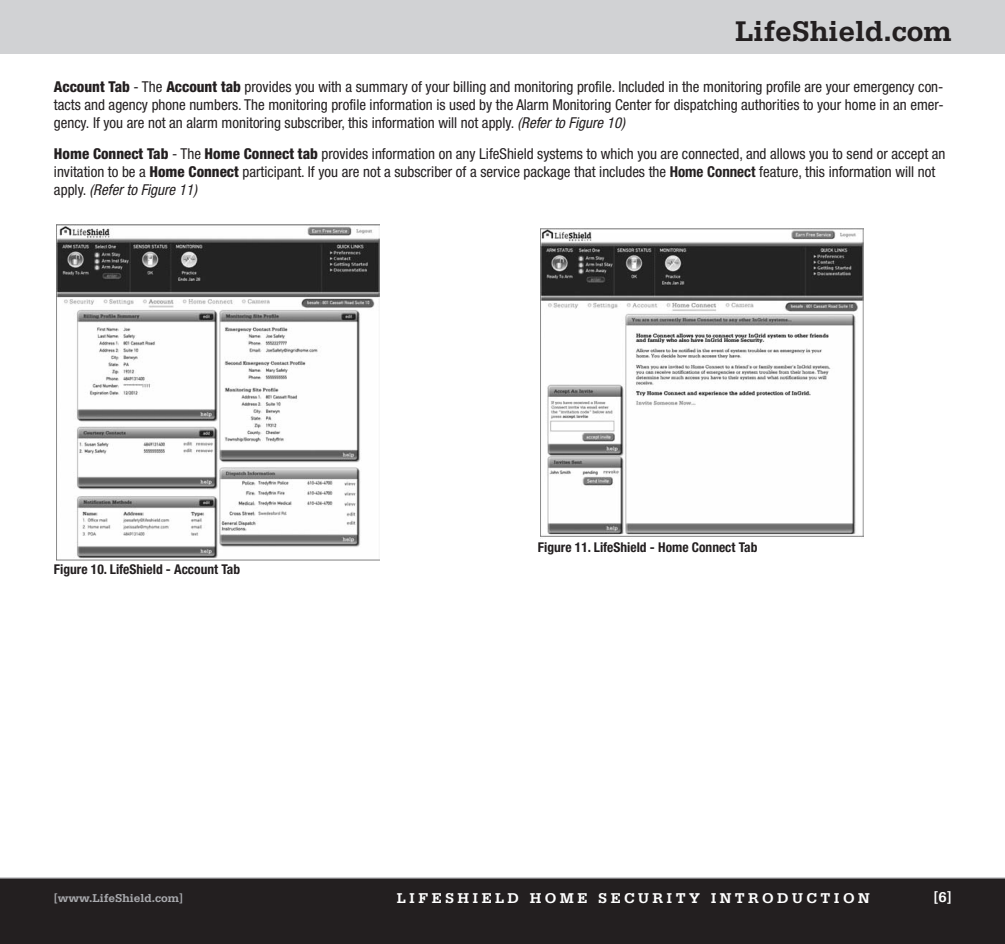
<style>
.page{position:relative;width:1005px;height:944px;background:#fff}
.page>*{position:absolute;margin:0;border:0;box-sizing:border-box;transform-origin:0 0}
.t1{font:700 30px "Serifa";color:#231f20}
.t2{font:condensed 15px/18px "Helvetica Neue";color:#231f20;text-align:justify}
.t3{font:700 15px "Serifa";letter-spacing:.22em;color:#fff}
.t4{font:700 condensed 13.5px "Helvetica Neue";color:#231f20}
.t5{font:700 12px "Serifa";color:#a8a9ad}
.s1{font-weight:800}
.s2{font-style:italic}
.s3{font-weight:700}
</style>
<div class="page">
<div style="left:0;top:0;width:1005px;height:54px;background:#d1d2d4"></div>
<div style="left:0;top:877px;width:1005px;height:67px;background:#231f20"></div>
<hr style="left:0;top:877px;width:1005px;height:1px;background:#d1d2d4">
<img style="left:57px;top:224px;width:323px;height:336px">
<img style="left:540px;top:228px;width:323px;height:309px">
<h1 class="t1" style="left:735px;top:21px;width:218px">LifeShield.com</h1>
<p class="t2" style="left:54px;top:79px;width:891px"><span class="s1">Account Tab</span> - The <span class="s1">Account tab</span> provides you with a summary of your billing and monitoring profile. Included in the monitoring profile are your emergency con&shy;tacts and agency phone numbers. The monitoring profile information is used by the Alarm Monitoring Center for dispatching authorities to your home in an emer&shy;gency. If you are not an alarm monitoring subscriber, this information will not apply. <span class="s2">(Referto Figure 10)</span></p>
<p class="t2" style="left:54px;top:146px;width:893px;text-align:left"><span class="s1">Home Connect Tab</span> - The <span class="s1">Home Connect tab</span> provides information on any LifeShield systems to which you are connected, and allows you to send or accept an invitation to be a <span class="s1">Home Connect</span> participant. If you are not a subscriber of a service package that includes the <span class="s3">Home Connect</span> feature, this information will not a p p l y. <span class="s2">(Referto Figure 11)</span></p>
<p class="t4" style="left:54px;top:564px;width:188px">Figure 10. LifeShield - Account Tab</p>
<p class="t4" style="left:538px;top:542px;width:221px">Figure 11. LifeShield - Home Connect Tab</p>
<p class="t5" style="left:54px;top:894px;width:131px">[www.LifeShield.com]</p>
<p class="t3" style="left:397px;top:893px;width:475px">LIFESHIELD HOME SECURITY INTRODUCTION</p>
<p class="t3" style="left:933px;top:892px;width:20px">[6]</p>
</div>
